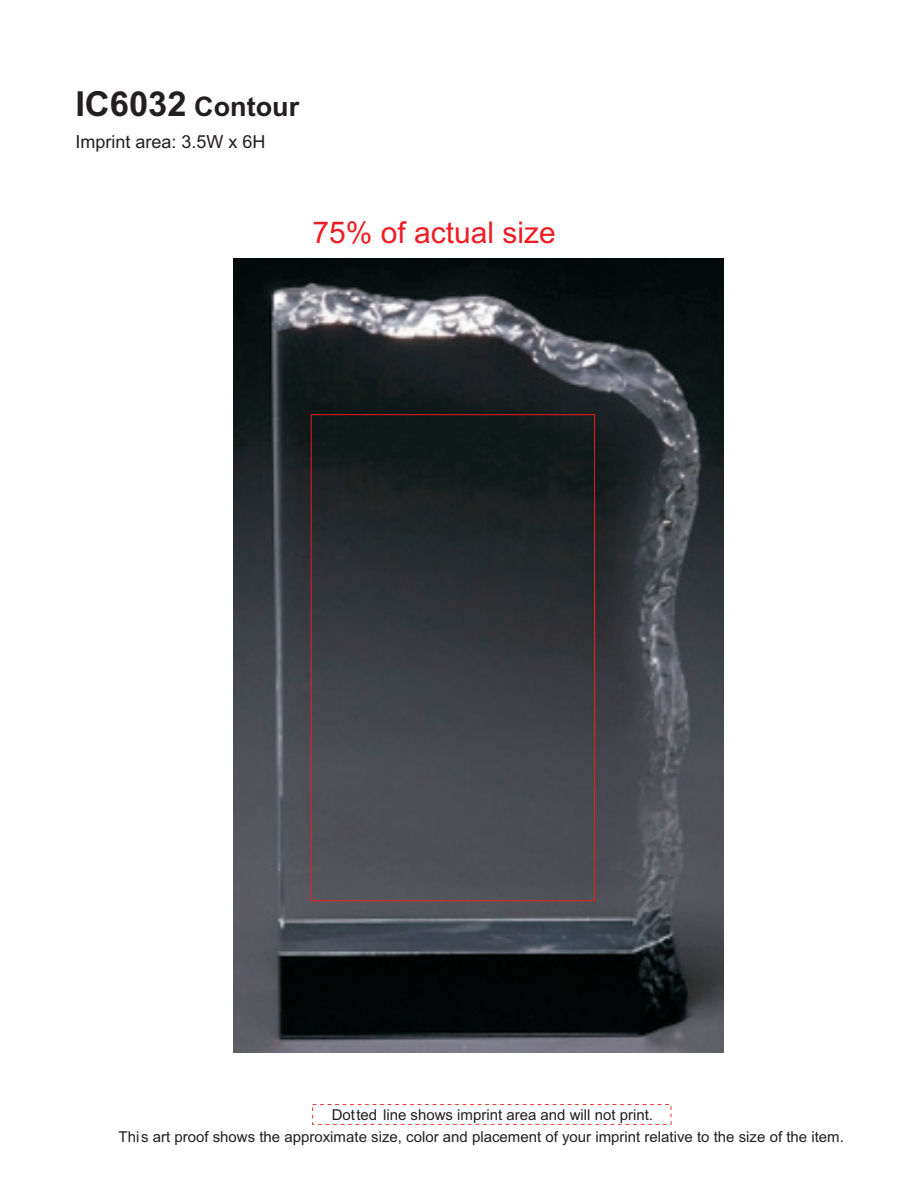
<style>
.page{position:relative;width:918px;height:1188px;background:#fff}
.page>*{position:absolute;margin:0;border:0;box-sizing:border-box;transform-origin:0 0}
.t1{font:30px "Arial";color:#ee1d23}
.t2{font:700 27px "Arial";color:#231f20}
.t3{font:18px "Arial";color:#231f20}
.t4{font:15px/22.5px "Arial";color:#231f20}
.s1{font-size:34.5px}
</style>
<div class="page">
<div style="left:312px;top:1104px;width:359px;height:21px;border:1px dashed #ee3529"></div>
<img style="left:234px;top:258px;width:489px;height:794px">
<div style="left:311px;top:415px;width:284px;height:486px;border:1px solid #ee1d23"></div>
<h2 class="t2" style="left:75px;top:97px;width:225px"><span class="s1">IC6032</span> Contour</h2>
<p class="t3" style="left:75px;top:135px;width:192px">Imprint area: 3.5W x 6H</p>
<h1 class="t1" style="left:312px;top:221px;width:245px">75% of actual size</h1>
<p class="t4" style="left:119px;top:1105px;width:727px;text-indent:213px">Dotted line shows imprint area and will not print.<br>This art proof shows the approximate size, color and placement of your imprint relative to the size of the item.</p>
</div>
